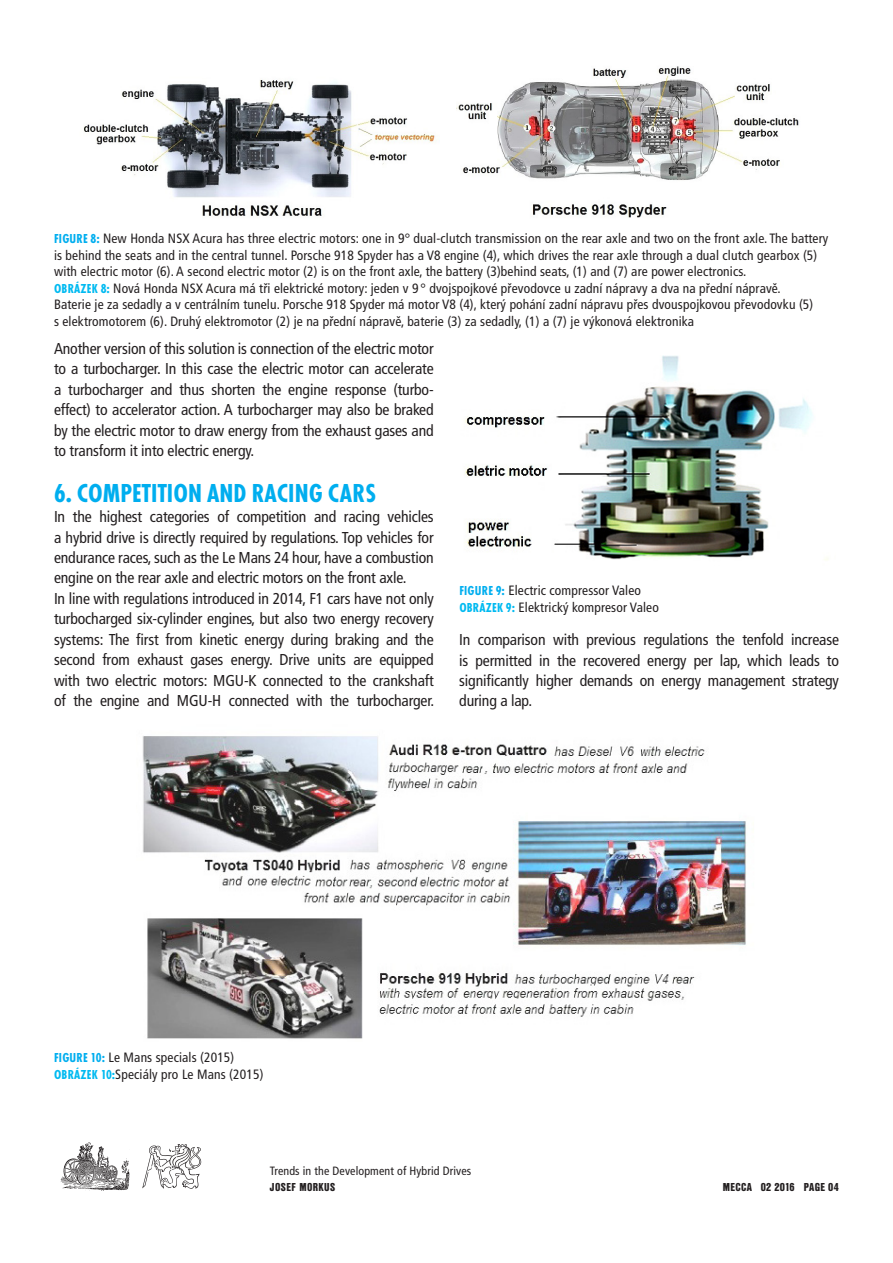
<style>
.page{position:relative;width:893px;height:1263px;background:#fff}
.page>*{position:absolute;margin:0;border:0;box-sizing:border-box;transform-origin:0 0}
._2-a-titulek{font:700 condensed 27px "Futura TOT";letter-spacing:.005em;color:#00aeef}
._3-TEXT{font:condensed 15.75px/20.4px "Frutiger CE";letter-spacing:-.01em;color:#231f20;text-align:justify}
._4b-popiska{font:condensed 13.5px/16.5px "Frutiger CE";letter-spacing:.01em;color:#231f20}
.t1{font:condensed 12px "Frutiger CE";letter-spacing:.01em;color:#231f20}
.t2{font:12px "Nimbus Sans DOT Blac Cond";letter-spacing:.025em;color:#231f20}
.s1{font-family:"Futura TOT";font-weight:700;color:#00aeef}
.s2{font-family:"Futura TOT";font-weight:700;color:#00baf1}
</style>
<div class="page">
<img style="left:60px;top:1142px;width:70px;height:49px">
<svg style="left:142px;top:1144px;width:59px;height:45px"></svg>
<img style="left:84px;top:66px;width:715px;height:152px">
<img style="left:142px;top:736px;width:605px;height:303px">
<img style="left:465px;top:356px;width:363px;height:204px">
<p class="_4b-popiska" style="left:54px;top:230px;width:776px"><span class="s1">FIGURE 8:</span> New Honda NSX Acura has three electric motors: one in 9° dual-clutch transmission on the rear axle and two on the front axle. The battery is behind the seats and in the central tunnel. Porsche 918 Spyder has a V8 engine (4), which drives the rear axle through a dual clutch gearbox (5) with electric motor (6). A second electric motor (2) is on the front axle, the battery (3)behind seats, (1) and (7) are power electronics.</p>
<p class="_4b-popiska" style="left:54px;top:280px;width:761px"><span class="s2">OBRÁZEK 8:</span> Nová Honda NSX Acura má tři elektrické motory: jeden v 9 ° dvojspojkové převodovce u zadní nápravy a dva na přední nápravě.<br>Baterie je za sedadly a v centrálním tunelu. Porsche 918 Spyder má motor V8 (4), který pohání zadní nápravu přes dvouspojkovou převodovku (5) s elektromotorem (6). Druhý elektromotor (2) je na přední nápravě, baterie (3) za sedadly, (1) a (7) je výkonová elektronika</p>
<p class="_3-TEXT" style="left:54px;top:339px;width:381px">Another version of this solution is connection of the electric motor to a turbocharger. In this case the electric motor can accelerate a turbocharger and thus shorten the engine response (turbo&shy;effect) to accelerator action. A turbocharger may also be braked by the electric motor to draw energy from the exhaust gases and to transform it into electric energy.</p>
<p class="_2-a-titulek" style="left:54px;top:477px;width:323px">6. COMPETITION AND RACING CARS</p>
<p class="_3-TEXT" style="left:54px;top:506px;width:381px">In the highest categories of competition and racing vehicles a hybrid drive is directly required by regulations. Top vehicles for endurance races, such as the Le Mans 24 hour, have a combustion engine on the rear axle and electric motors on the front axle.</p>
<p class="_3-TEXT" style="left:54px;top:588px;width:382px">In line with regulations introduced in 2014, F1 cars have not only turbocharged six-cylinder engines, but also two energy recovery systems: The first from kinetic energy during braking and the second from exhaust gases energy. Drive units are equipped with two electric motors: MGU-K connected to the crankshaft of the engine and MGU-H connected with the turbocharger.</p>
<p class="_4b-popiska" style="left:459px;top:583px;width:183px"><span class="s1">FIGURE 9:</span> Electric compressor Valeo</p>
<p class="_4b-popiska" style="left:459px;top:599px;width:201px"><span class="s2">OBRÁZEK 9:</span> Elektrický kompresor Valeo</p>
<p class="_3-TEXT" style="left:459px;top:629px;width:381px">In comparison with previous regulations the tenfold increase is permitted in the recovered energy per lap, which leads to significantly higher demands on energy management strategy during a lap.</p>
<p class="_4b-popiska" style="left:54px;top:1049px;width:182px"><span class="s1">FIGURE 10:</span> Le Mans specials (2015)</p>
<p class="_4b-popiska" style="left:54px;top:1066px;width:211px"><span class="s2">OBRÁZEK 10:</span>Speciály pro Le Mans (2015)</p>
<p class="t1" style="left:270px;top:1164px;width:203px">Trends in the Development of Hybrid Drives</p>
<p class="t2" style="left:270px;top:1180px;width:44px">JOSEF MORKUS</p>
<p class="t2" style="left:723px;top:1180px;width:118px">MECCA 02 2016 PAGE 04</p>
</div>
